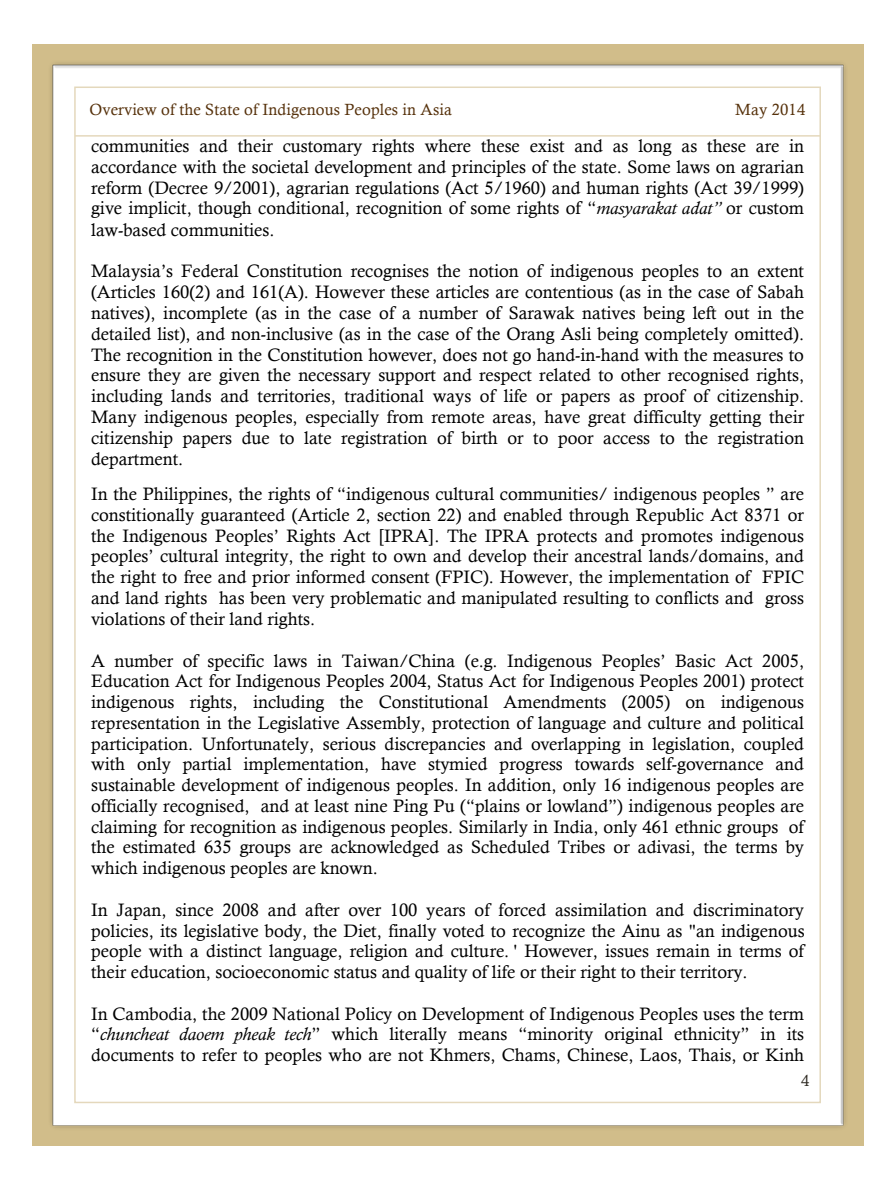
<style>
.page{position:relative;width:893px;height:1188px;background:#fff}
.page>*{position:absolute;margin:0;border:0;box-sizing:border-box;transform-origin:0 0}
.t1{font:19.5px "Minion Pro";color:#000}
.t2{font:18px/20.9px "Calisto";color:#000;text-align:justify}
.t3{font:16.2px "Calisto";letter-spacing:.01em;color:#56310b}
.t4{font:16.2px "Calisto";color:#302c24}
.s1{font-style:italic}
</style>
<div class="page">
<div style="left:32px;top:44px;width:831px;height:1102px;background:#d1bd8a"></div>
<div style="left:50px;top:63px;width:796px;height:1065px;background:#fff"></div>
<hr style="left:75px;top:135px;width:745px;height:2px;background:#e4d8bc">
<div style="left:612px;top:778px;width:12px;height:16px;background:#fff"></div>
<p class="t3" style="left:89px;top:100px;width:364px">Overview of the State of Indigenous Peoples in Asia</p>
<p class="t3" style="left:735px;top:100px;width:72px">May 2014</p>
<p class="t2" style="left:91px;top:136px;width:714px">communities and their customary rights where these exist and as long as these are in accordance with the societal development and principles of the state. Some laws on agrarian reform (Decree 9/2001), agrarian regulations (Act 5/1960) and human rights (Act 39/1999) give implicit, though conditional, recognition of some rights of “<span class="s1">masyarakat adat”</span> or custom law-based communities.</p>
<p class="t2" style="left:91px;top:261px;width:715px">Malaysia’s Federal Constitution recognises the notion of indigenous peoples to an extent (Articles 160(2) and 161(A). However these articles are contentious (as in the case of Sabah natives), incomplete (as in the case of a number of Sarawak natives being left out in the detailed list), and non-inclusive (as in the case of the Orang Asli being completely omitted).<br>The recognition in the Constitution however, does not go hand-in-hand with the measures to ensure they are given the necessary support and respect related to other recognised rights, including lands and territories, traditional ways of life or papers as proof of citizenship.<br>Many indigenous peoples, especially from remote areas, have great difficulty getting their citizenship papers due to late registration of birth or to poor access to the registration department.</p>
<p class="t2" style="left:91px;top:484px;width:714px">In the Philippines, the rights of “indigenous cultural communities/ indigenous peoples ” are constitionally guaranteed (Article 2, section 22) and enabled through Republic Act 8371 or the Indigenous Peoples’ Rights Act [IPRA]. The IPRA protects and promotes indigenous peoples’ cultural integrity, the right to own and develop their ancestral lands/domains, and the right to free and prior informed consent (FPIC). However, the implementation of FPIC and land rights has been very problematic and manipulated resulting to conflicts and gross violations of their land rights.</p>
<p class="t2" style="left:91px;top:650px;width:714px">A number of specific laws in Taiwan/China (e.g. Indigenous Peoples’ Basic Act 2005, Education Act for Indigenous Peoples 2004, Status Act for Indigenous Peoples 2001) protect indigenous rights, including the Constitutional Amendments (2005) on indigenous representation in the Legislative Assembly, protection of language and culture and political participation. Unfortunately, serious discrepancies and overlapping in legislation, coupled with only partial implementation, have stymied progress towards self-governance and sustainable development of indigenous peoples. In addition, only 14 indigenous peoples are officially recognised, and at least nine Ping Pu (“plains or lowland”) indigenous peoples are claiming for recognition as indigenous peoples. Similarly in India, only 461 ethnic groups of the estimated 635 groups are acknowledged as Scheduled Tribes or adivasi, the terms by which indigenous peoples are known.</p>
<p class="t2" style="left:91px;top:899px;width:715px">In Japan, since 2008 and after over 100 years of forced assimilation and discriminatory policies, its legislative body, the Diet, finally voted to recognize the Ainu as "an indigenous people with a distinct language, religion and culture. ' However, issues remain in terms of their education, socioeconomic status and quality of life or their right to their territory.</p>
<p class="t2" style="left:91px;top:1003px;width:714px">In Cambodia, the 2009 National Policy on Development of Indigenous Peoples uses the term “<span class="s1">chuncheat daoem pheak tech</span>” which literally means “minority original ethnicity” in its documents to refer to peoples who are not Khmers, Chams, Chinese, Laos, Thais, or Kinh</p>
<p class="t4" style="left:801px;top:1071px;width:10px">4</p>
<p class="t1" style="left:612px;top:772px;width:11px">6</p>
</div>
